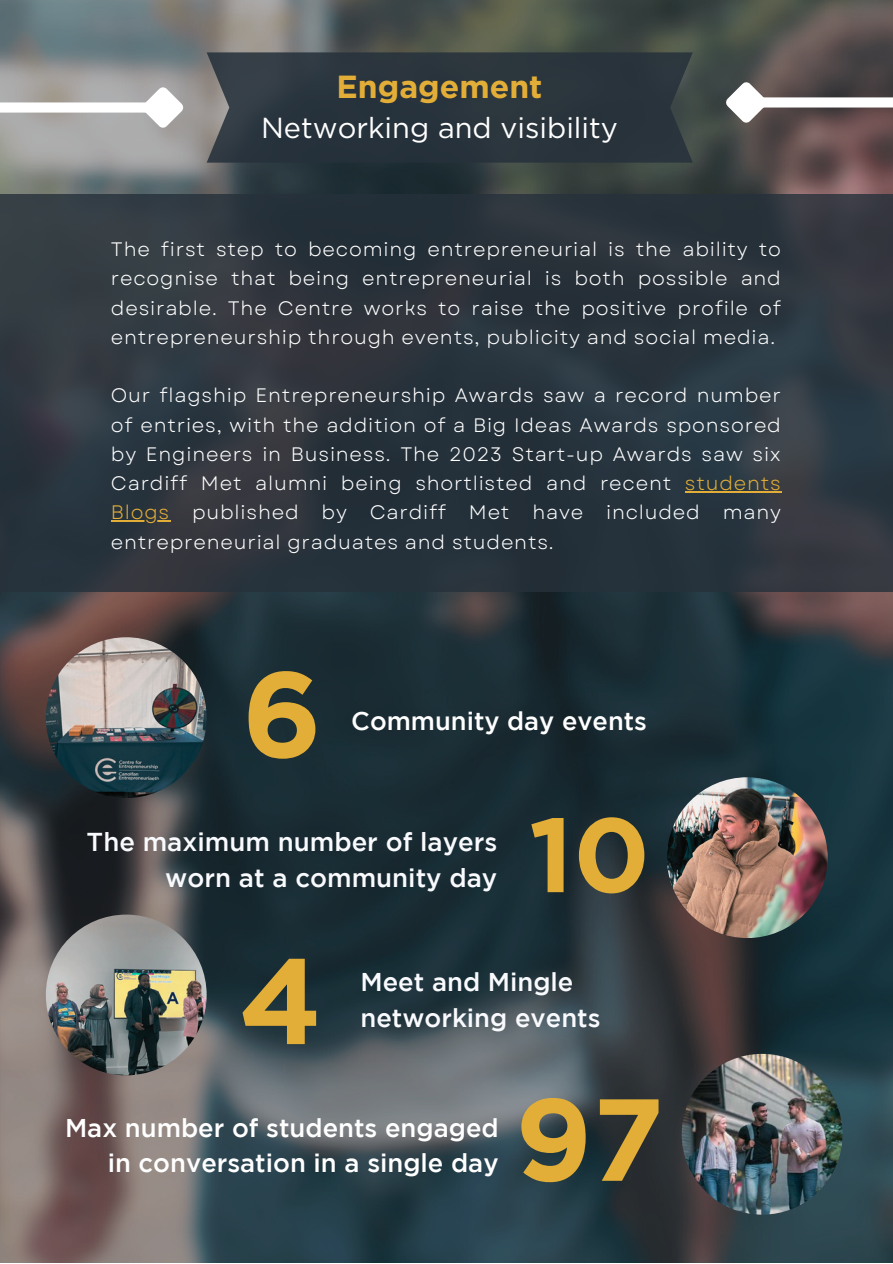
<style>
.page{position:relative;width:893px;height:1264px;background:#fff}
.page>*{position:absolute;margin:0;border:0;box-sizing:border-box;transform-origin:0 0}
.t1{font:700 121.05px "Gotham";color:#e3ae37}
.t2{font:700 116.25px "Gotham";color:#e3ae37}
.t3{font:700 105.15px "Gotham";color:#e3ae37}
.t4{font:700 31.95px "Gotham";color:#e3ae37}
.t5{font:28.95px "Gotham";color:#fff}
.t6{font:500 25.8px/36px "Gotham";color:#f9fafd;text-align:right}
.t7{font:500 25.65px/34.8px "Gotham";color:#fff;text-align:right}
.t8{font:500 25.65px/35.7px "Gotham";color:#f9fafd}
.t9{font:500 25.5px "Gotham";color:#fff}
.t10{font:19.5px/29.2px "Garet";letter-spacing:.04em;color:#fff;text-align:justify}
.s1{color:#e3ae37}
</style>
<div class="page">
<img style="left:0;top:0;width:892px;height:1262px">
<svg style="left:207px;top:52px;width:485px;height:111px;background:#2d373f"></svg>
<div style="left:0;top:194px;width:892px;height:397px;background:#26313b"></div>
<img style="left:46px;top:637px;width:161px;height:161px;border-radius:50%">
<img style="left:666px;top:777px;width:161px;height:161px;border-radius:50%">
<img style="left:46px;top:914px;width:161px;height:161px;border-radius:50%">
<img style="left:681px;top:1053px;width:161px;height:161px;border-radius:50%">
<hr style="left:685px;top:491px;width:96px;height:1px;background:#e3ae37">
<hr style="left:111px;top:520px;width:59px;height:1px;background:#e3ae37">
<div style="left:758px;top:97px;width:134px;height:10px;background:#fff"></div>
<svg style="left:716px;top:73px;width:59px;height:59px"></svg>
<div style="left:0;top:102px;width:150px;height:11px;background:#fff"></div>
<svg style="left:133px;top:78px;width:59px;height:59px"></svg>
<p class="t4" style="left:336px;top:67px;width:207px">Engagement</p>
<p class="t5" style="left:261px;top:110px;width:358px">Networking and visibility</p>
<p class="t10" style="left:111px;top:235px;width:671px">The first step to becoming entrepreneurial is the ability to recognise that being entrepreneurial is both possible and desirable. The Centre works to raise the positive profile of entrepreneurship through events, publicity and social media.</p>
<p class="t10" style="left:111px;top:381px;width:671px">Our flagship Entrepreneurship Awards saw a record number of entries, with the addition of a Big Ideas Awards sponsored by Engineers in Business. The 2023 Start-up Awards saw six Cardiff Met alumni being shortlisted and recent <span class="s1">students Blogs</span> published by Cardiff Met have included many entrepreneurial graduates and students.</p>
<p class="t1" style="left:242px;top:669px;width:82px">6</p>
<p class="t9" style="left:351px;top:711px;width:297px">Community day events</p>
<p class="t6" style="left:87px;top:825px;width:412px">The maximum number of layers worn at a community day</p>
<p class="t3" style="left:529px;top:815px;width:123px">10</p>
<p class="t1" style="left:239px;top:955px;width:85px">4</p>
<p class="t8" style="left:360px;top:965px;width:241px">Meet and Mingle networking events</p>
<p class="t7" style="left:65px;top:1112px;width:435px">Max number of students engaged in conversation in a single day</p>
<p class="t2" style="left:515px;top:1095px;width:151px">97</p>
</div>
